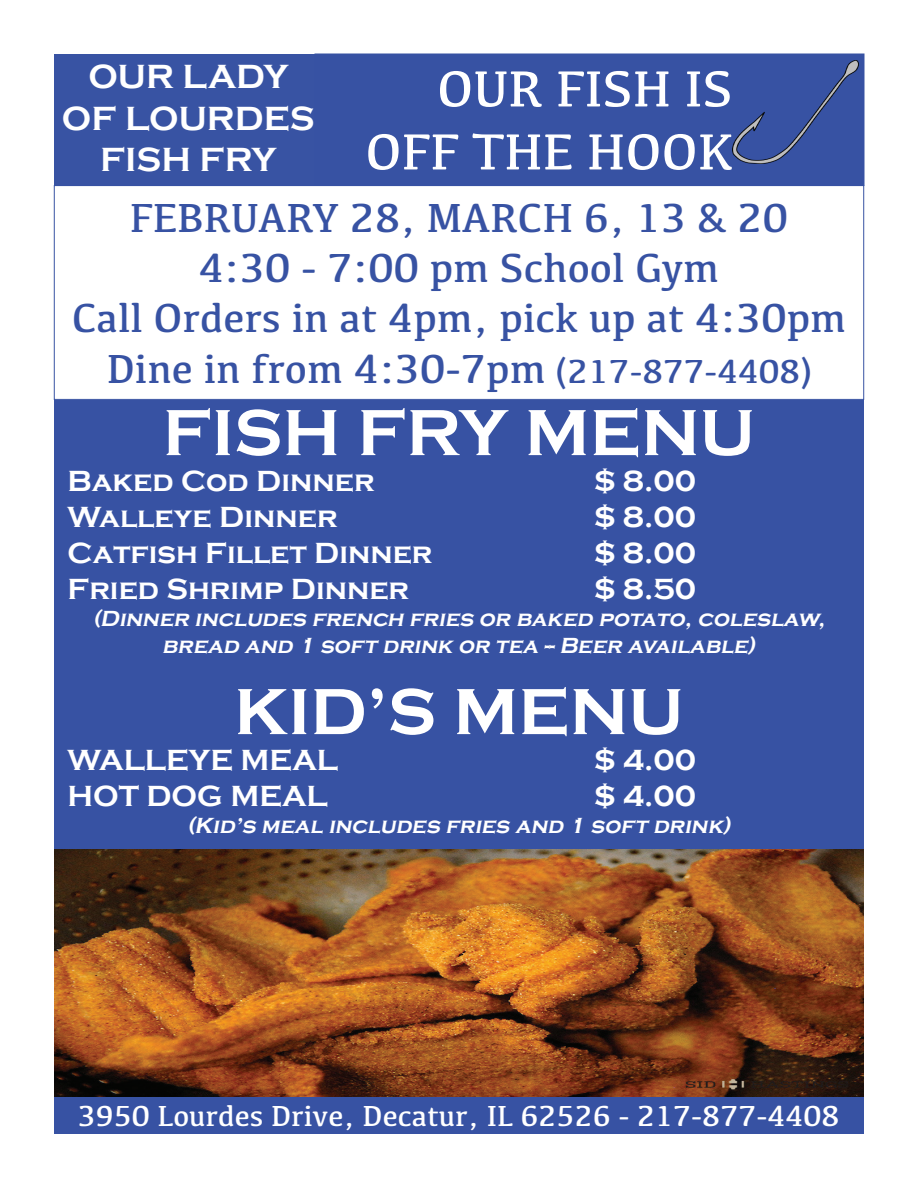
<style>
.page{position:relative;width:918px;height:1188px;background:#fff}
.page>*{position:absolute;margin:0;border:0;box-sizing:border-box;transform-origin:0 0}
.t1{font:700 67.5px "Copperplate Gothic";color:#fff}
.t2{font:52.5px/63px "Kefa";color:#fff;text-align:right}
.t3{font:42px/50.4px "Kefa";color:#3752a3;text-align:center}
.t4{font:700 34.5px/41.4px "Copperplate Gothic";color:#fff;text-align:center}
.t5{font:700 30px "Copperplate Gothic";color:#fff}
.t6{font:30px "Kefa";color:#fff}
.t7{font:italic 700 22.5px/27px "Copperplate Gothic";color:#fff;text-align:center}
.s1{font-size:34.5px}
</style>
<div class="page">
<div style="left:54px;top:54px;width:261px;height:131px;background:#3853a3"></div>
<div style="left:315px;top:54px;width:549px;height:131px;background:#3752a3"></div>
<div style="left:54px;top:185px;width:810px;height:215px;border:1px solid #3752a3"></div>
<div style="left:54px;top:400px;width:810px;height:450px;background:#3752a3"></div>
<div style="left:54px;top:1096px;width:810px;height:38px;background:#3752a3"></div>
<img style="left:54px;top:850px;width:810px;height:246px">
<img style="left:733px;top:61px;width:126px;height:103px">
<h3 class="t4" style="left:62px;top:57px;width:254px">OUR LADY<br>OF LOURDES<br>FISH FRY</h3>
<h2 class="t2" style="left:365px;top:56px;width:369px">OUR FISH IS<br>OFF THE HOOK</h2>
<h3 class="t3" style="left:72px;top:191px;width:776px">FEBRUARY 28, MARCH 6, 13 &amp; 20<br>4:30 - 7:00 pm School Gym<br>Call Orders in at 4pm, pick up at 4:30pm<br>Dine in from 4:30-7pm <span class="s1">(217-877-4408)</span></h3>
<h1 class="t1" style="left:163px;top:395px;width:594px">FISH FRY MENU</h1>
<h3 class="t5" style="left:68px;top:465px;width:309px">Baked Cod Dinner</h3>
<h3 class="t5" style="left:594px;top:465px;width:104px">$ 8.00</h3>
<h3 class="t5" style="left:68px;top:501px;width:272px">Walleye Dinner</h3>
<h3 class="t5" style="left:594px;top:501px;width:104px">$ 8.00</h3>
<h3 class="t5" style="left:68px;top:537px;width:367px">Catfish Fillet Dinner</h3>
<h3 class="t5" style="left:594px;top:537px;width:104px">$ 8.00</h3>
<h3 class="t5" style="left:68px;top:573px;width:343px">Fried Shrimp Dinner</h3>
<h3 class="t5" style="left:594px;top:573px;width:104px">$ 8.50</h3>
<p class="t7" style="left:93px;top:605px;width:738px">(Dinner includes french fries or baked potato,coleslaw, bread and 1 soft drink or tea --Beer available)</p>
<h1 class="t1" style="left:234px;top:674px;width:451px">KID’S MENU</h1>
<h3 class="t5" style="left:68px;top:744px;width:272px">WALLEYE MEAL</h3>
<h3 class="t5" style="left:594px;top:744px;width:104px">$ 4.00</h3>
<h3 class="t5" style="left:68px;top:780px;width:262px">HOT DOG MEAL</h3>
<h3 class="t5" style="left:594px;top:780px;width:104px">$ 4.00</h3>
<p class="t7" style="left:187px;top:812px;width:550px">(Kid’s meal includes fries and 1 soft drink)</p>
<h3 class="t6" style="left:78px;top:1097px;width:763px">3950 Lourdes Drive, Decatur, IL 62526 - 217-877-4408</h3>
</div>
